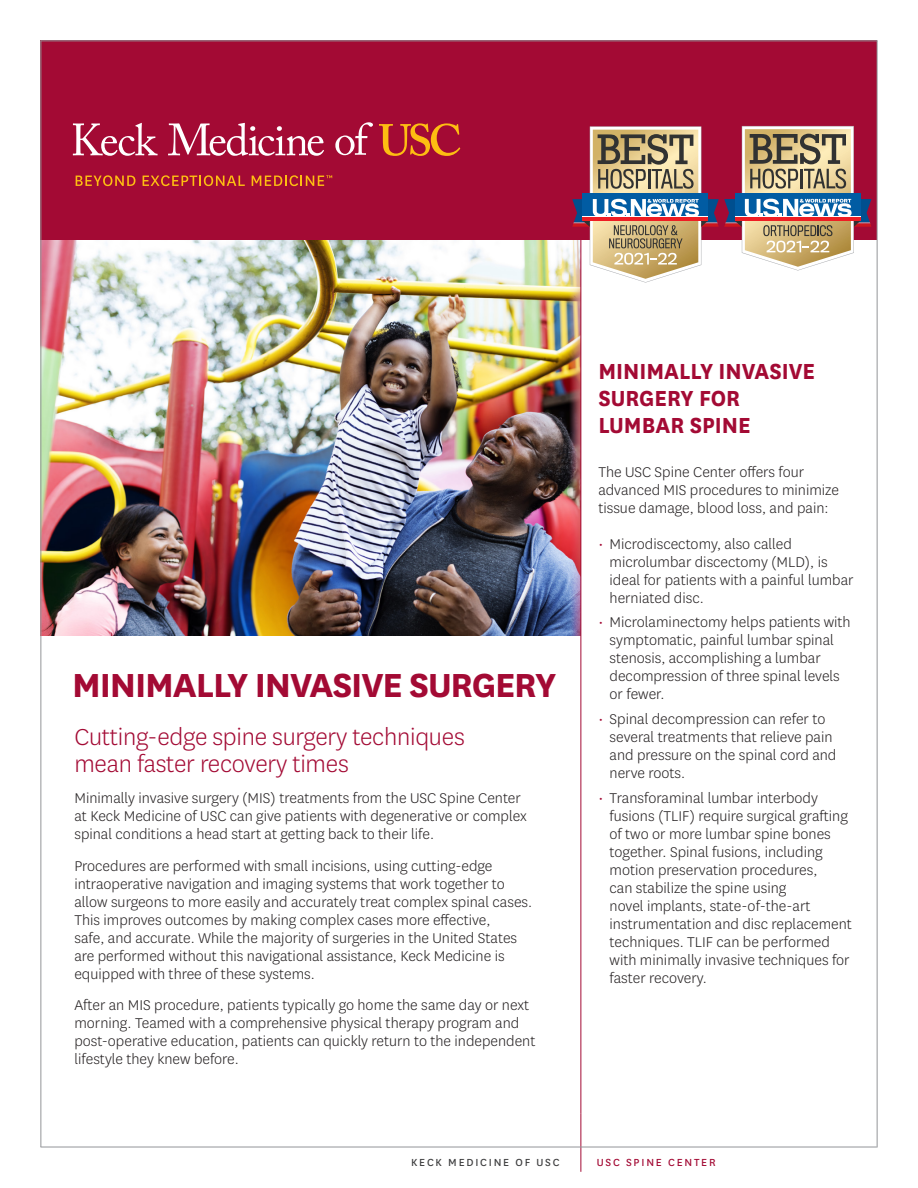
<style>
.page{position:relative;width:918px;height:1188px;background:#fff}
.page>*{position:absolute;margin:0;border:0;box-sizing:border-box;transform-origin:0 0}
.t1{font:700 39px "National";letter-spacing:-.03em;color:#a30a34}
.t2{font:300 27px/27px "National";letter-spacing:-.01em;color:#a30a34}
.t3{font:700 25.5px/27px "National";color:#a30a34;scale:.95 1}
.main_body_copy{font:300 16.5px/18px "National";color:#231f20}
.t4{font:12px "National";letter-spacing:.15em;color:#3e3e3f}
.t5{font:12px "National";letter-spacing:.15em;color:#a30a34}
.s1{color:#a30a34}
</style>
<div class="page">
<img style="left:41px;top:240px;width:539px;height:396px">
<div style="left:40px;top:40px;width:838px;height:200px;background:#a30a34"></div>
<hr style="left:40px;top:40px;width:1px;height:1107px;background:#939598">
<hr style="left:580px;top:192px;width:1px;height:922px;background:#a30a34">
<hr style="left:877px;top:40px;width:1px;height:1108px;background:#939598">
<svg style="left:379px;top:123px;width:81px;height:33px"></svg>
<svg style="left:73px;top:123px;width:85px;height:33px"></svg>
<svg style="left:168px;top:123px;width:156px;height:33px"></svg>
<svg style="left:335px;top:122px;width:38px;height:33px"></svg>
<svg style="left:76px;top:175px;width:59px;height:11px"></svg>
<svg style="left:143px;top:175px;width:102px;height:11px"></svg>
<svg style="left:252px;top:175px;width:80px;height:11px"></svg>
<hr style="left:40px;top:40px;width:838px;height:1px;background:#939598">
<hr style="left:580px;top:1114px;width:1px;height:58px;background:#a30a34">
<hr style="left:40px;top:1147px;width:837px;height:1px;background:#939598">
<svg style="left:572px;top:126px;width:299px;height:157px"></svg>
<hr style="left:583px;top:216px;width:125px;height:2px;background:#fff">
<hr style="left:583px;top:217px;width:125px;height:4px;background:#ee1d23">
<p class="t1" style="left:72px;top:657px;width:486px">MINIMALLY INVASIVE SURGERY</p>
<p class="t2" style="left:74px;top:722px;width:392px">Cutting-edge spine surgery techniques mean faster recovery times</p>
<p class="main_body_copy" style="left:74px;top:789px;width:454px">Minimally invasive surgery (MIS) treatments from the USC Spine Center at Keck Medicine of USC can give patients with degenerative or complex spinal conditions a head start at getting back to their life.</p>
<p class="main_body_copy" style="left:74px;top:856px;width:459px">Procedures are performed with small incisions, using cutting-edge intraoperative navigation and imaging systems that work together to allow surgeons to more easily and accurately treat complex spinal cases.<br>This improves outcomes by making complex cases more effective,<br>safe, and accurate. While the majority of surgeries in the United States are performed without this navigational assistance, Keck Medicine is equipped with three of these systems.</p>
<p class="main_body_copy" style="left:74px;top:996px;width:463px">After an MIS procedure, patients typically go home the same day or next morning. Teamed with a comprehensive physical therapy program and post-operative education, patients can quickly return to the independent lifestyle they knew before.</p>
<p class="t3" style="left:598px;top:355px;width:230px">MINIMALLY INVASIVE</p>
<p class="t3" style="left:598px;top:382px;width:162px">SURGERY FOR<br>LUMBAR SPINE</p>
<p class="main_body_copy" style="left:598px;top:462px;width:242px">The USC Spine Center offers four advanced MIS procedures to minimize tissue damage, blood loss, and pain:</p>
<p class="main_body_copy" style="left:610px;top:534px;width:245px;text-indent:-11px"><span class="s1">•</span> Microdiscectomy, also called microlumbar discectomy (MLD), is ideal for patients with a painful lumbar herniated disc.</p>
<p class="main_body_copy" style="left:610px;top:613px;width:243px;text-indent:-11px"><span class="s1">•</span> Microlaminectomy helps patients with symptomatic, painful lumbar spinal stenosis, accomplishing a lumbar decompression of three spinal levels or fewer.</p>
<p class="main_body_copy" style="left:610px;top:710px;width:228px;text-indent:-11px"><span class="s1">•</span> Spinal decompression can refer to several treatments that relieve pain and pressure on the spinal cord and nerve roots.</p>
<p class="main_body_copy" style="left:610px;top:788px;width:244px;text-indent:-11px"><span class="s1">•</span> Transforaminal lumbar interbody fusions (TLIF) require surgical grafting of two or more lumbar spine bones together. Spinal fusions, including motion preservation procedures,<br>can stabilize the spine using<br>novel implants, state-of-the-art instrumentation and disc replacement techniques. TLIF can be performed with minimally invasive techniques for faster recovery.</p>
<p class="t4" style="left:411px;top:1154px;width:150px">KECK MEDICINE OF USC</p>
<p class="t5" style="left:597px;top:1154px;width:120px">USC SPINE CENTER</p>
</div>
